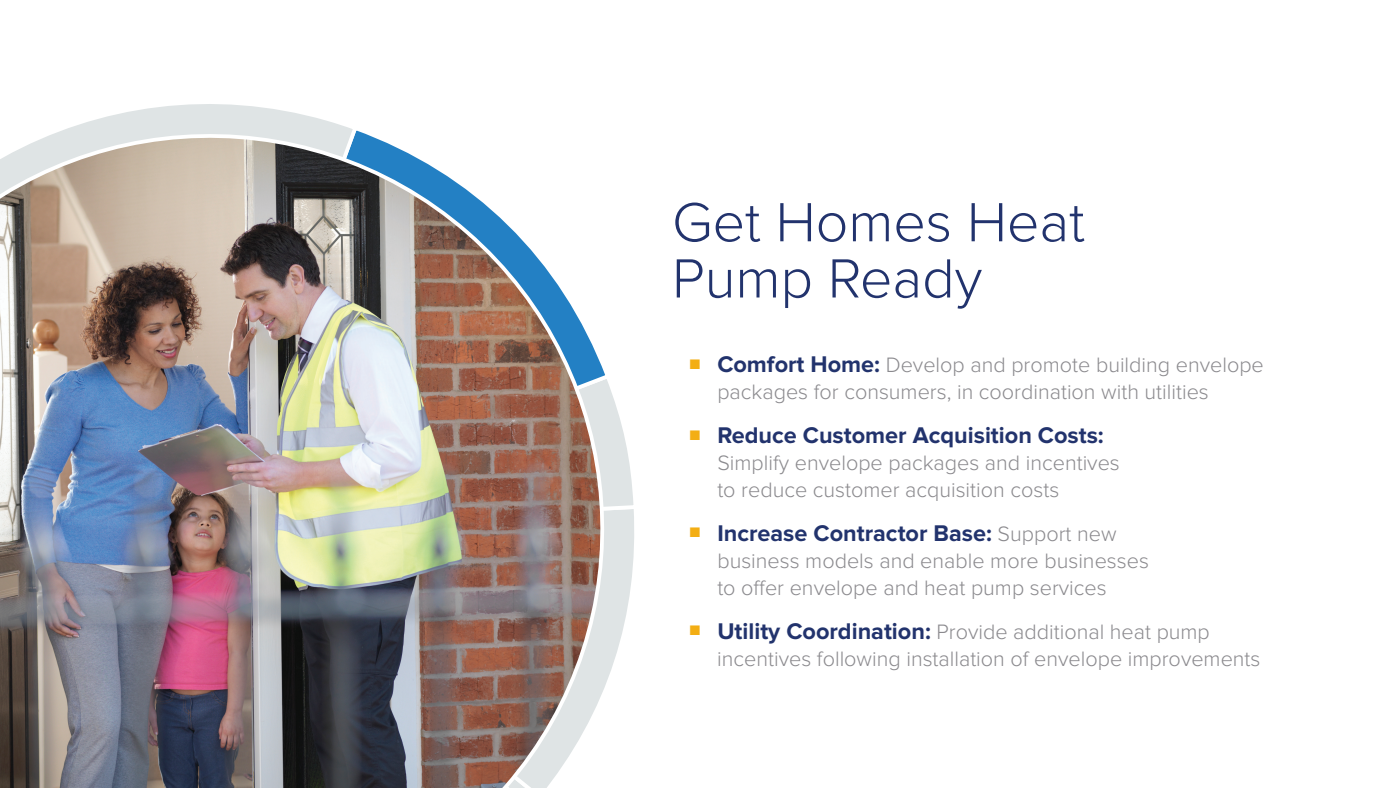
<style>
.page{position:relative;width:1400px;height:788px;background:#fff}
.page>*{position:absolute;margin:0;border:0;box-sizing:border-box;transform-origin:0 0}
.t1{font:300 57.14px/56.2px "Proxima Nova";color:#22336d}
.t2{font:700 23.54px "Proxima Nova";color:#22336d}
.t3{font:300 21.61px/27.2px "Proxima Nova";color:#8b8a8e}
.t4{font:16.62px "Proxima Nova";color:#f3ae14}
.s1{font-weight:400;font-size:16.62px;color:#f3ae14}
.s2{font-weight:700;font-size:23.54px;color:#22336d}
.s3{font-weight:300;font-size:21.61px;color:#8b8a8e}
</style>
<div class="page">
<img style="left:0;top:104px;width:634px;height:684px">
<h2 class="t1" style="left:672px;top:195px;width:414px">Get Homes Heat<br>Pump Ready</h2>
<p class="t3" style="left:717px;top:351px;width:548px;text-indent:-28px"><span class="s1">■</span> <span class="s2">Comfort Home:</span> Develop and promote building envelope packages for consumers, in coordination with utilities</p>
<p class="t2" style="left:690px;top:421px;width:416px"><span class="s1">■</span> Reduce Customer Acquisition Costs:</p>
<p class="t3" style="left:717px;top:449px;width:404px">Simplify envelope packages and incentives to reduce customer acquisition costs</p>
<p class="t4" style="left:690px;top:522px;width:12px">■</p>
<p class="t2" style="left:717px;top:519px;width:401px">Increase Contractor Base: <span class="s3">Support new</span></p>
<p class="t3" style="left:717px;top:547px;width:433px">business models and enable more businesses to ofer envelope and heat pump services</p>
<p class="t4" style="left:690px;top:620px;width:12px">■</p>
<p class="t3" style="left:717px;top:618px;width:545px"><span class="s2">Utility Coordination:</span> Provide additional heat pump incentives following installation of envelope improvements</p>
</div>
